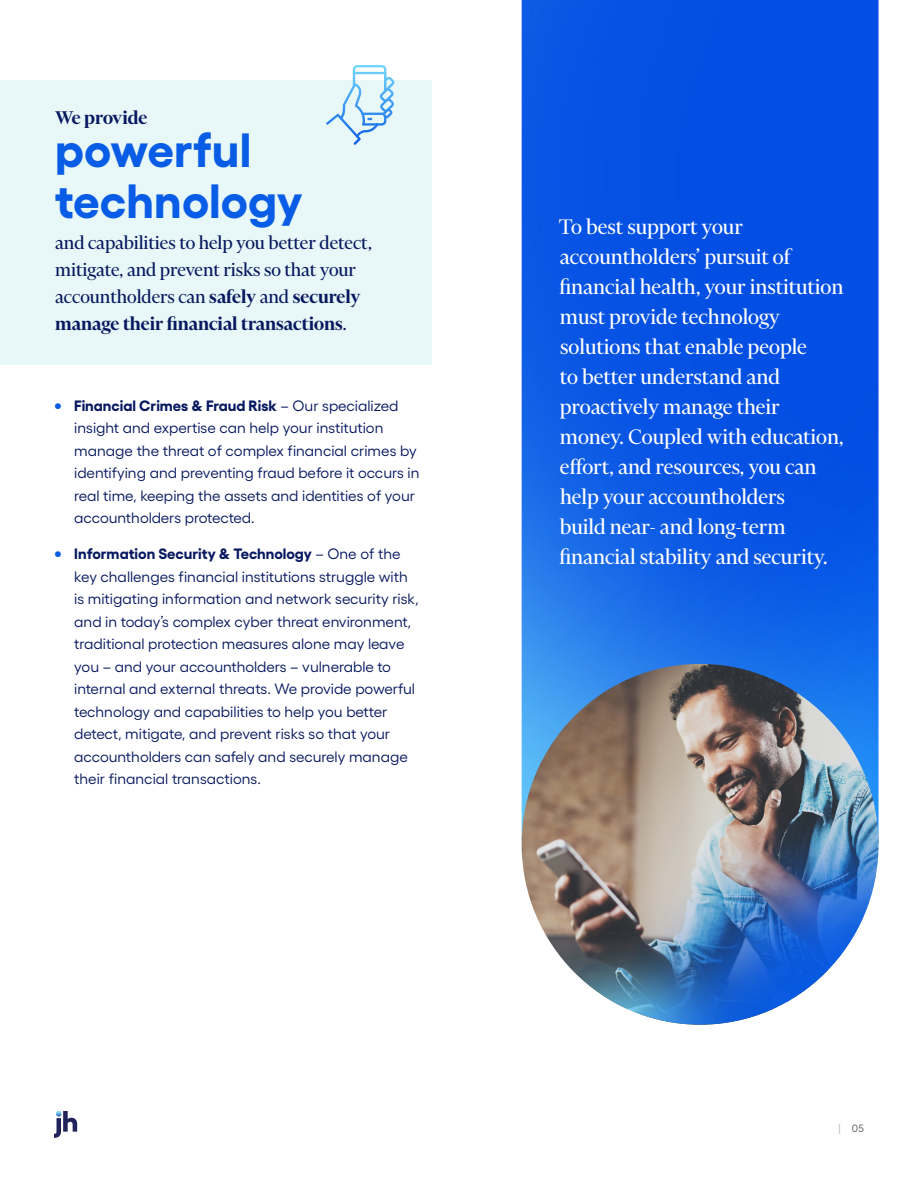
<style>
.page{position:relative;width:918px;height:1188px;background:#fff}
.page>*{position:absolute;margin:0;border:0;box-sizing:border-box;transform-origin:0 0}
.t1{font:700 48px/51px "Gellix";color:#085ce5}
.t2{font:24px/30px "Financier Display";color:#fff}
.t3{font:21px/27px "Financier Display";color:#06185f}
.t4{font:600 21px "Financier Display";color:#06185f}
.t5{font:15px/22.5px "Gellix";color:#06185f}
.t6{font:10.5px "Gellix";color:#575a5d}
.s1{font-weight:600}
.s2{font-weight:800;font-size:19.5px;color:#085ce5}
.s3{font-weight:700}
.s4{color:#b6bbc0}
</style>
<div class="page">
<svg style="left:54px;top:1111px;width:23px;height:27px"></svg>
<div style="left:0;top:80px;width:432px;height:284px;background:#e8f7f7"></div>
<svg style="left:326px;top:65px;width:68px;height:80px"></svg>
<img style="left:522px;top:0;width:357px;height:664px">
<img style="left:522px;top:664px;width:357px;height:33px">
<img style="left:522px;top:697px;width:357px;height:328px">
<h3 class="t4" style="left:55px;top:103px;width:94px">We provide</h3>
<h1 class="t1" style="left:55px;top:119px;width:249px">powerful technology</h1>
<h3 class="t3" style="left:55px;top:229px;width:318px">and capabilities to help you better detect, mitigate, and prevent risks so that your accountholders can <span class="s1">safely</span> and <span class="s1">securely manage their financial transactions</span>.</h3>
<p class="t5" style="left:74px;top:393px;width:347px;text-indent:-20px"><span class="s2">•</span> <span class="s3">Financial Crimes &amp; Fraud Risk</span> – Our specialized insight and expertise can help your institution manage the threat of complex financial crimes by identifying and preventing fraud before it occurs in real time, keeping the assets and identities of your accountholders protected.</p>
<p class="t5" style="left:74px;top:541px;width:346px;text-indent:-20px"><span class="s2">•</span> <span class="s3">Information Security &amp; Technology</span> – One of the key challenges financial institutions struggle with is mitigating information and network security risk, and in today’s complex cyber threat environment, traditional protection measures alone may leave you – and your accountholders – vulnerable to internal and external threats. We provide powerful technology and capabilities to help you better detect, mitigate, and prevent risks so that your accountholders can safely and securely manage their financial transactions.</p>
<p class="t2" style="left:559px;top:212px;width:286px">To best support your accountholders’ pursuit of financial health, your institution must provide technology solutions that enable people<br>to better understand and proactively manage their money. Coupled with education, effort, and resources, you can help your accountholders<br>build near- and long-term financial stability and security.</p>
<p class="t6" style="left:839px;top:1120px;width:27px"><span class="s4">|</span> 05</p>
</div>
